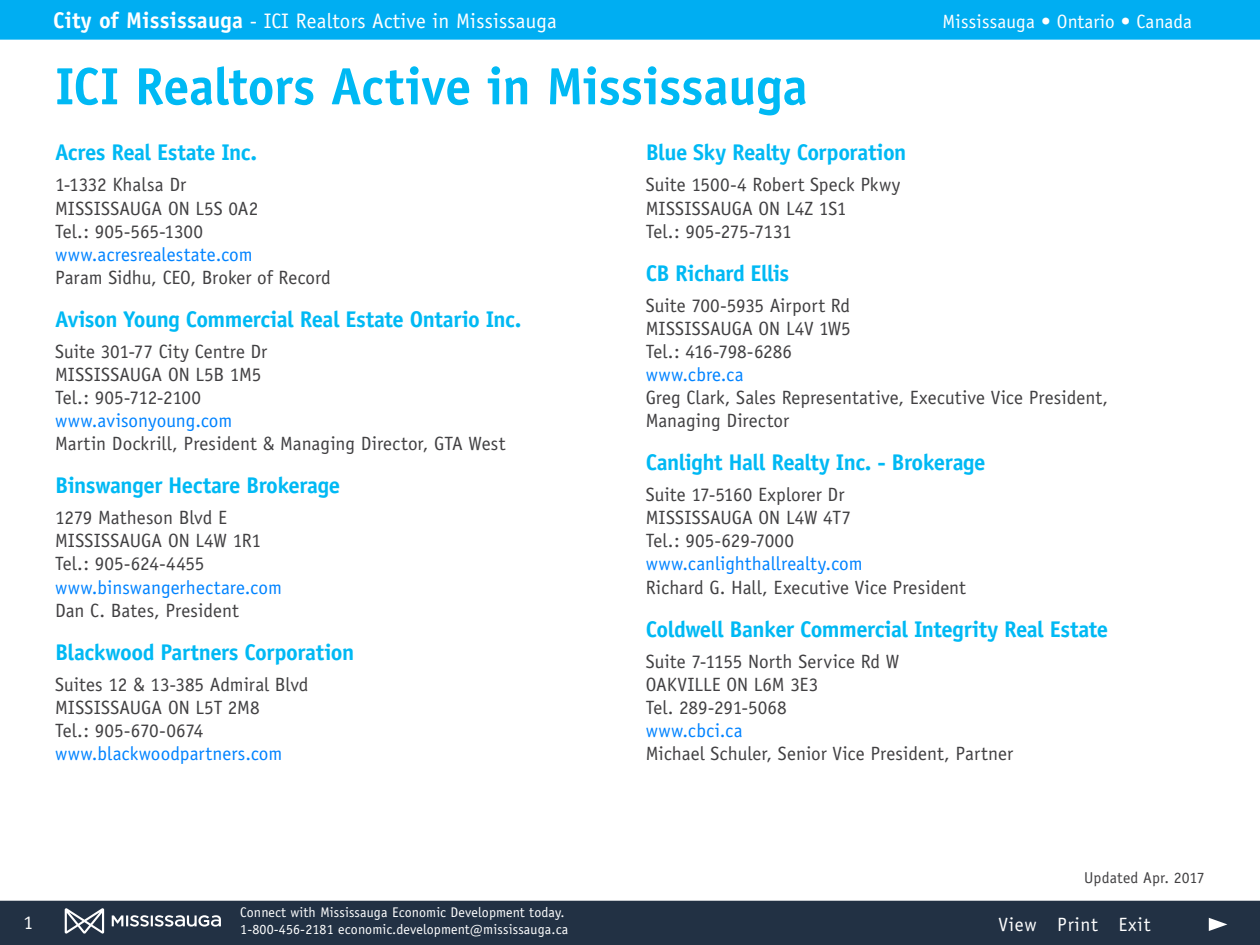
<style>
.page{position:relative;width:1260px;height:945px;background:#fff}
.page>*{position:absolute;margin:0;border:0;box-sizing:border-box;transform-origin:0 0}
.t1{font:700 52.5px "Officina Sans";letter-spacing:-.005em;color:#00b9f4}
.t2{font:700 22.75px "Officina Sans";letter-spacing:-.02em;color:#00b9f4}
.t3{font:21px "Officina Sans";letter-spacing:.01em;color:#fff}
.t4{font:19.25px/23.1px "Officina Sans";color:#414042}
.t5{font:19.25px "Officina Sans";letter-spacing:.005em;color:#0083ff}
.t6{font:19.25px "Officina Sans";letter-spacing:.01em;color:#fff}
.t7{font:19.25px "Officina Sans";letter-spacing:.04em;color:#fff}
.t8{font:15.75px "Officina Sans";letter-spacing:.005em;color:#414042}
.t9{font:14px/16.8px "Officina Sans";letter-spacing:.01em;color:#fff}
.s1{font-weight:700;font-size:22.75px}
</style>
<div class="page">
<div style="left:0;top:900px;width:1260px;height:45px;background:#223144"></div>
<div style="left:0;top:0;width:1260px;height:40px;background:#00aef2"></div>
<svg style="left:1209px;top:918px;width:18px;height:13px"></svg>
<svg style="left:65px;top:908px;width:39px;height:26px"></svg>
<svg style="left:112px;top:915px;width:109px;height:12px"></svg>
<p class="t3" style="left:53px;top:9px;width:505px"><span class="s1">City of Mississauga</span> - ICI Realtors Active in Mississauga</p>
<h1 class="t1" style="left:55px;top:54px;width:754px">ICI Realtors Active in Mississauga</h1>
<p class="t6" style="left:943px;top:10px;width:251px">Mississauga • Ontario • Canada</p>
<p class="t2" style="left:55px;top:139px;width:203px">Acres Real Estate Inc.</p>
<p class="t4" style="left:55px;top:173px;width:205px">1-1332 Khalsa Dr<br>MISSISSAUGA ON L5S 0A2<br>Tel.: 905-565-1300</p>
<p class="t5" style="left:55px;top:243px;width:199px">www.acresrealestate.com</p>
<p class="t4" style="left:55px;top:266px;width:277px">Param Sidhu, CEO, Broker of Record</p>
<p class="t2" style="left:55px;top:305px;width:468px">Avison Young Commercial Real Estate Ontario Inc.</p>
<p class="t4" style="left:55px;top:340px;width:214px">Suite 301-77 City Centre Dr<br>MISSISSAUGA ON L5B 1M5<br>Tel.: 905-712-2100</p>
<p class="t5" style="left:55px;top:409px;width:179px">www.avisonyoung.com</p>
<p class="t4" style="left:55px;top:432px;width:452px">Martin Dockrill, President &amp; Managing Director, GTA West</p>
<p class="t2" style="left:55px;top:471px;width:287px">Binswanger Hectare Brokerage</p>
<p class="t4" style="left:55px;top:506px;width:208px">1279 Matheson Blvd E<br>MISSISSAUGA ON L4W 1R1<br>Tel.: 905-624-4455</p>
<p class="t5" style="left:55px;top:576px;width:228px">www.binswangerhectare.com</p>
<p class="t4" style="left:55px;top:599px;width:185px">Dan C. Bates, President</p>
<p class="t2" style="left:55px;top:638px;width:301px">Blackwood Partners Corporation</p>
<p class="t4" style="left:55px;top:673px;width:255px">Suites 12 &amp; 13-385 Admiral Blvd<br>MISSISSAUGA ON L5T 2M8<br>Tel.: 905-670-0674</p>
<p class="t5" style="left:55px;top:742px;width:229px">www.blackwoodpartners.com</p>
<p class="t2" style="left:646px;top:139px;width:262px">Blue Sky Realty Corporation</p>
<p class="t4" style="left:646px;top:173px;width:256px">Suite 1500-4 Robert Speck Pkwy<br>MISSISSAUGA ON L4Z 1S1<br>Tel.: 905-275-7131</p>
<p class="t2" style="left:646px;top:259px;width:145px">CB Richard Ellis</p>
<p class="t4" style="left:646px;top:294px;width:207px;text-align:justify">Suite 700-5935 Airport Rd MISSISSAUGA ON L4V 1W5<br>Tel.: 416-798-6286</p>
<p class="t5" style="left:646px;top:363px;width:99px">www.cbre.ca</p>
<p class="t4" style="left:646px;top:386px;width:464px">Greg Clark, Sales Representative, Executive Vice President,<br>Managing Director</p>
<p class="t2" style="left:646px;top:448px;width:341px">Canlight Hall Realty Inc. - Brokerage</p>
<p class="t4" style="left:646px;top:483px;width:207px">Suite 17-5160 Explorer Dr<br>MISSISSAUGA ON L4W 4T7<br>Tel.: 905-629-7000</p>
<p class="t5" style="left:646px;top:553px;width:218px">www.canlighthallrealty.com</p>
<p class="t4" style="left:646px;top:576px;width:322px">Richard G. Hall, Executive Vice President</p>
<p class="t2" style="left:646px;top:615px;width:464px">Coldwell Banker Commercial Integrity Real Estate</p>
<p class="t4" style="left:646px;top:650px;width:255px">Suite 7-1155 North Service Rd W<br>OAKVILLE ON L6M 3E3<br>Tel. 289-291-5068</p>
<p class="t5" style="left:646px;top:719px;width:98px">www.cbci.ca</p>
<p class="t4" style="left:646px;top:742px;width:369px">Michael Schuler, Senior Vice President, Partner</p>
<p class="t6" style="left:24px;top:911px;width:11px">1</p>
<p class="t9" style="left:240px;top:904px;width:330px">Connect with Mississauga Economic Development today.<br>1-800-456-2181 economic.development@mississauga.ca</p>
<p class="t8" style="left:1084px;top:869px;width:122px">Updated Apr. 2017</p>
<p class="t7" style="left:998px;top:913px;width:154px">View Print Exit</p>
</div>
